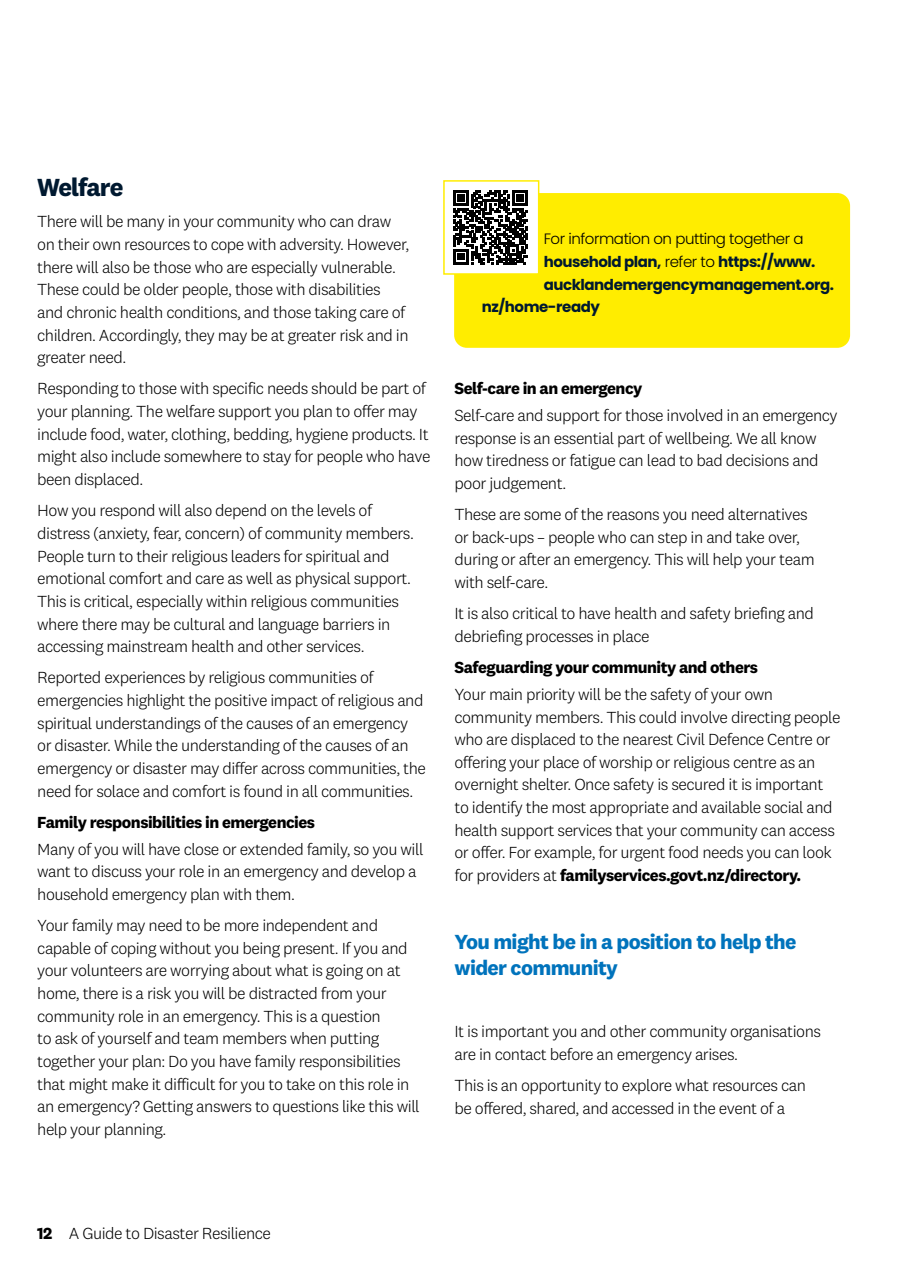
<style>
.page{position:relative;width:915px;height:1276px;background:#fff}
.page>*{position:absolute;margin:0;border:0;box-sizing:border-box;transform-origin:0 0}
.t1{font:700 25.65px "National 2";letter-spacing:-.04em;color:#001930}
.t2{font:700 21.15px/25.7px "National 2";letter-spacing:-.03em;color:#0073bc}
.t3{font:300 16.65px/22.6px "National 2";letter-spacing:-.03em;color:#000}
.t4{font:700 16.65px "National 2";letter-spacing:-.03em;color:#000}
.t5{font:700 15px "Poppins";letter-spacing:-.03em;color:#001930}
.t6{font:300 15px "Poppins";letter-spacing:-.03em;color:#000}
.s1{font-weight:300;color:#000}
.s2{font-weight:700}
</style>
<div class="page">
<div style="left:454px;top:193px;width:395px;height:155px;background:#ffed00;border-radius:13px"></div>
<div style="left:444px;top:181px;width:94px;height:93px;background:#fff"></div>
<svg style="left:453px;top:190px;width:75px;height:75px"></svg>
<div style="left:443px;top:180px;width:96px;height:95px;border:2px solid #ffed00"></div>
<h1 class="t1" style="left:37px;top:171px;width:88px">Welfare</h1>
<p class="t3" style="left:37px;top:210px;width:373px">There will be many in your community who can draw on their own resources to cope with adversity. However, there will also be those who are especially vulnerable.<br>These could be older people, those with disabilities and chronic health conditions, and those taking care of children. Accordingly, they may be at greater risk and in greater need.</p>
<p class="t3" style="left:37px;top:377px;width:394px">Responding to those with specific needs should be part of your planning. The welfare support you plan to offer may include food, water, clothing, bedding, hygiene products. It might also include somewhere to stay for people who have been displaced.</p>
<p class="t3" style="left:37px;top:499px;width:378px">How you respond will also depend on the levels of distress (anxiety, fear, concern) of community members.<br>People turn to their religious leaders for spiritual and emotional comfort and care as well as physical support.<br>This is critical, especially within religious communities where there may be cultural and language barriers in accessing mainstream health and other services.</p>
<p class="t3" style="left:37px;top:666px;width:390px">Reported experiences by religious communities of emergencies highlight the positive impact of religious and spiritual understandings of the causes of an emergency or disaster. While the understanding of the causes of an emergency or disaster may differ across communities, the need for solace and comfort is found in all communities.</p>
<p class="t4" style="left:37px;top:811px;width:279px">Family responsibilities in emergencies</p>
<p class="t3" style="left:37px;top:837px;width:387px">Many of you will have close or extended family, so you will want to discuss your role in an emergency and develop a household emergency plan with them.</p>
<p class="t3" style="left:37px;top:914px;width:384px">Your family may need to be more independent and capable of coping without you being present. If you and your volunteers are worrying about what is going on at home, there is a risk you will be distracted from your community role in an emergency. This is a question<br>to ask of yourself and team members when putting together your plan: Do you have family responsibilities that might make it difficult for you to take on this role in an emergency? Getting answers to questions like this will help your planning.</p>
<p class="t6" style="left:543px;top:230px;width:261px">For information on putting together a</p>
<p class="t5" style="left:543px;top:253px;width:273px">household plan, <span class="s1">refer to</span> https://www.</p>
<p class="t5" style="left:543px;top:276px;width:292px">aucklandemergencymanagement.org.</p>
<p class="t5" style="left:481px;top:298px;width:119px">nz/home-ready</p>
<p class="t4" style="left:454px;top:378px;width:189px">Self-care in an emergency</p>
<p class="t3" style="left:454px;top:404px;width:384px">Self-care and support for those involved in an emergency response is an essential part of wellbeing. We all know how tiredness or fatigue can lead to bad decisions and poor judgement.</p>
<p class="t3" style="left:454px;top:503px;width:361px">These are some of the reasons you need alternatives or back-ups – people who can step in and take over, during or after an emergency. This will help your team with self-care.</p>
<p class="t3" style="left:454px;top:602px;width:361px">It is also critical to have health and safety briefing and debriefing processes in place</p>
<p class="t4" style="left:454px;top:657px;width:305px">Safeguarding your community and others</p>
<p class="t3" style="left:454px;top:682px;width:387px">Your main priority will be the safety of your own community members. This could involve directing people who are displaced to the nearest Civil Defence Centre or offering your place of worship or religious centre as an overnight shelter. Once safety is secured it is important to identify the most appropriate and available social and health support services that your community can access or offer. For example, for urgent food needs you can look for providers at <span class="s2">familyservices.govt.nz/directory.</span></p>
<p class="t2" style="left:454px;top:929px;width:343px">You might be in a position to help the wider community</p>
<p class="t3" style="left:454px;top:1020px;width:368px">It is important you and other community organisations are in contact before an emergency arises.</p>
<p class="t3" style="left:454px;top:1074px;width:353px">This is an opportunity to explore what resources can be offered, shared, and accessed in the event of a</p>
<p class="t3" style="left:37px;top:1221px;width:235px"><span class="s2">12</span> A Guide to Disaster Resilience</p>
</div>
